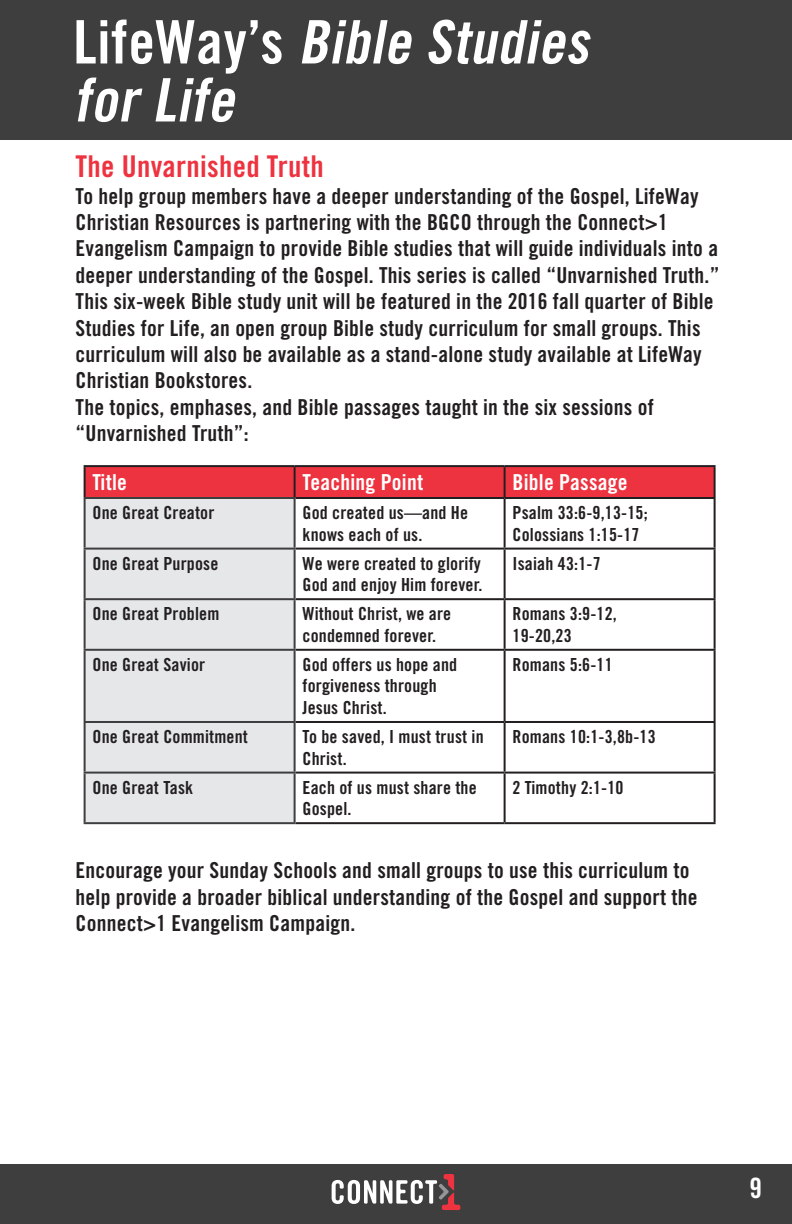
<style>
.page{position:relative;width:792px;height:1224px;background:#fff}
.page>*{position:absolute;margin:0;border:0;box-sizing:border-box;transform-origin:0 0}
.t1{font:italic 60px "Trade Gothic LT Std Bd Cn 20";color:#fff}
.t2{font:30px "Trade Gothic LT Std Bd Cn 20";letter-spacing:.01em;color:#ee3340}
.t3{font:28px "Trade Gothic LT Std Bd Cn 20";color:#fff}
.t4{font:22px/26.4px "Trade Gothic LT Std Bd Cn 20";letter-spacing:.01em;color:#231f20}
.t5{font:22px "Trade Gothic LT Std Bd Cn 20";letter-spacing:.01em;color:#fff}
.t6{font:18px/21.6px "Trade Gothic LT Std Bd Cn 20";letter-spacing:.01em;color:#231f20}
.s1{font-style:normal}
</style>
<div class="page">
<div style="left:0;top:1165px;width:792px;height:59px;background:#3e3e3f"></div>
<svg style="left:332px;top:1174px;width:128px;height:36px"></svg>
<div style="left:0;top:0;width:792px;height:140px;background:#3e3e3f"></div>
<div style="left:86px;top:467px;width:628px;height:30px;background:#ee3340"></div>
<div style="left:86px;top:499px;width:208px;height:323px;background:#e6e7e9"></div>
<hr style="left:84px;top:465px;width:211px;height:2px;background:#231f20">
<hr style="left:84px;top:467px;width:2px;height:30px;background:#231f20">
<hr style="left:295px;top:465px;width:210px;height:2px;background:#231f20">
<hr style="left:294px;top:467px;width:2px;height:30px;background:#231f20">
<hr style="left:505px;top:465px;width:211px;height:2px;background:#231f20">
<hr style="left:504px;top:467px;width:2px;height:30px;background:#231f20">
<hr style="left:714px;top:467px;width:2px;height:30px;background:#231f20">
<hr style="left:296px;top:497px;width:209px;height:2px;background:#231f20">
<hr style="left:505px;top:497px;width:211px;height:2px;background:#231f20">
<hr style="left:504px;top:499px;width:2px;height:49px;background:#231f20">
<hr style="left:714px;top:499px;width:2px;height:49px;background:#231f20">
<hr style="left:296px;top:548px;width:209px;height:2px;background:#231f20">
<hr style="left:505px;top:548px;width:211px;height:2px;background:#231f20">
<hr style="left:504px;top:550px;width:2px;height:48px;background:#231f20">
<hr style="left:714px;top:550px;width:2px;height:48px;background:#231f20">
<hr style="left:296px;top:598px;width:209px;height:2px;background:#231f20">
<hr style="left:505px;top:598px;width:211px;height:2px;background:#231f20">
<hr style="left:504px;top:600px;width:2px;height:49px;background:#231f20">
<hr style="left:714px;top:600px;width:2px;height:49px;background:#231f20">
<hr style="left:296px;top:649px;width:209px;height:2px;background:#231f20">
<hr style="left:505px;top:649px;width:211px;height:2px;background:#231f20">
<hr style="left:504px;top:651px;width:2px;height:70px;background:#231f20">
<hr style="left:714px;top:651px;width:2px;height:70px;background:#231f20">
<hr style="left:296px;top:721px;width:209px;height:2px;background:#231f20">
<hr style="left:505px;top:721px;width:211px;height:2px;background:#231f20">
<hr style="left:504px;top:723px;width:2px;height:49px;background:#231f20">
<hr style="left:714px;top:723px;width:2px;height:49px;background:#231f20">
<hr style="left:296px;top:772px;width:209px;height:2px;background:#231f20">
<hr style="left:505px;top:772px;width:211px;height:2px;background:#231f20">
<hr style="left:504px;top:774px;width:2px;height:48px;background:#231f20">
<hr style="left:714px;top:774px;width:2px;height:48px;background:#231f20">
<hr style="left:296px;top:822px;width:209px;height:2px;background:#231f20">
<hr style="left:505px;top:822px;width:211px;height:2px;background:#231f20">
<hr style="left:84px;top:497px;width:212px;height:2px;background:#3e3e3f">
<hr style="left:84px;top:499px;width:2px;height:49px;background:#3e3e3f">
<hr style="left:294px;top:499px;width:2px;height:49px;background:#3e3e3f">
<hr style="left:84px;top:548px;width:212px;height:2px;background:#3e3e3f">
<hr style="left:84px;top:550px;width:2px;height:48px;background:#3e3e3f">
<hr style="left:294px;top:550px;width:2px;height:48px;background:#3e3e3f">
<hr style="left:84px;top:598px;width:212px;height:2px;background:#3e3e3f">
<hr style="left:84px;top:600px;width:2px;height:49px;background:#3e3e3f">
<hr style="left:294px;top:600px;width:2px;height:49px;background:#3e3e3f">
<hr style="left:84px;top:649px;width:212px;height:2px;background:#3e3e3f">
<hr style="left:84px;top:651px;width:2px;height:70px;background:#3e3e3f">
<hr style="left:294px;top:651px;width:2px;height:70px;background:#3e3e3f">
<hr style="left:84px;top:721px;width:212px;height:2px;background:#3e3e3f">
<hr style="left:84px;top:723px;width:2px;height:49px;background:#3e3e3f">
<hr style="left:294px;top:723px;width:2px;height:49px;background:#3e3e3f">
<hr style="left:84px;top:772px;width:212px;height:2px;background:#3e3e3f">
<hr style="left:84px;top:774px;width:2px;height:48px;background:#3e3e3f">
<hr style="left:294px;top:774px;width:2px;height:48px;background:#3e3e3f">
<hr style="left:84px;top:822px;width:212px;height:2px;background:#3e3e3f">
<p class="t1" style="left:73px;top:6px;width:529px"><span class="s1">L i f e W a y ’ s</span> Bible Studies</p>
<p class="t1" style="left:73px;top:64px;width:175px">forLife</p>
<p class="t2" style="left:76px;top:148px;width:250px">The Unvarnished Truth</p>
<p class="t4" style="left:76px;top:182px;width:645px">To help group members have a deeper understanding of the Gospel, LifeWay Christian Resources is partnering with the BGCO through the Connect&gt;1<br>Evangelism Campaign to provide Bible studies that will guide individuals into a deeper understanding of the Gospel. This series is called “Unvarnished Truth.” This six-week Bible study unit will be featured in the 2016 fall quarter of Bible Studies for Life, an open group Bible study curriculum for small groups. This curriculum will also be available as a stand-alone study available at LifeWay Christian Bookstores.</p>
<p class="t4" style="left:76px;top:394px;width:580px">The topics, emphases, and Bible passages taught in the six sessions of “Unvarnished Truth”:</p>
<p class="t5" style="left:93px;top:469px;width:36px">Title</p>
<p class="t5" style="left:303px;top:469px;width:122px">Teaching Point</p>
<p class="t5" style="left:513px;top:469px;width:117px">Bible Passage</p>
<p class="t6" style="left:93px;top:502px;width:123px">One Great Creator</p>
<p class="t6" style="left:303px;top:502px;width:167px">God created us—and He knows each of us.</p>
<p class="t6" style="left:513px;top:502px;width:137px">Psalm 33:6-9,13-15;<br>Colossians 1:15-17</p>
<p class="t6" style="left:93px;top:552px;width:127px">One Great Purpose</p>
<p class="t6" style="left:303px;top:552px;width:182px">We were created to glorify<br>God and enjoy Him forever.</p>
<p class="t6" style="left:513px;top:552px;width:90px">Isaiah 43:1-7</p>
<p class="t6" style="left:93px;top:603px;width:128px">One Great Problem</p>
<p class="t6" style="left:303px;top:603px;width:150px">Without Christ, we are condemned forever.</p>
<p class="t6" style="left:513px;top:603px;width:106px">Romans 3:9-12,</p>
<p class="t6" style="left:513px;top:624px;width:61px">19-20,23</p>
<p class="t6" style="left:93px;top:653px;width:114px">One Great Savior</p>
<p class="t6" style="left:303px;top:653px;width:156px">God offers us hope and forgiveness through</p>
<p class="t6" style="left:303px;top:697px;width:86px">Jesus Christ.</p>
<p class="t6" style="left:513px;top:653px;width:102px">Romans 5:6-11</p>
<p class="t6" style="left:93px;top:726px;width:157px">One Great Commitment</p>
<p class="t6" style="left:303px;top:726px;width:183px">To be saved, I must trust in<br>Christ.</p>
<p class="t6" style="left:513px;top:726px;width:145px">Romans 10:1-3,8b-13</p>
<p class="t6" style="left:93px;top:776px;width:102px">One Great Task</p>
<p class="t6" style="left:303px;top:776px;width:176px">Each of us must share the</p>
<p class="t6" style="left:303px;top:798px;width:51px">Gospel.</p>
<p class="t6" style="left:513px;top:776px;width:112px">2 Timothy 2:1-10</p>
<p class="t4" style="left:76px;top:857px;width:624px">Encourage your Sunday Schools and small groups to use this curriculum to help provide a broader biblical understanding of the Gospel and support the<br>Connect&gt;1 Evangelism Campaign.</p>
<p class="t3" style="left:750px;top:1171px;width:14px">9</p>
</div>
